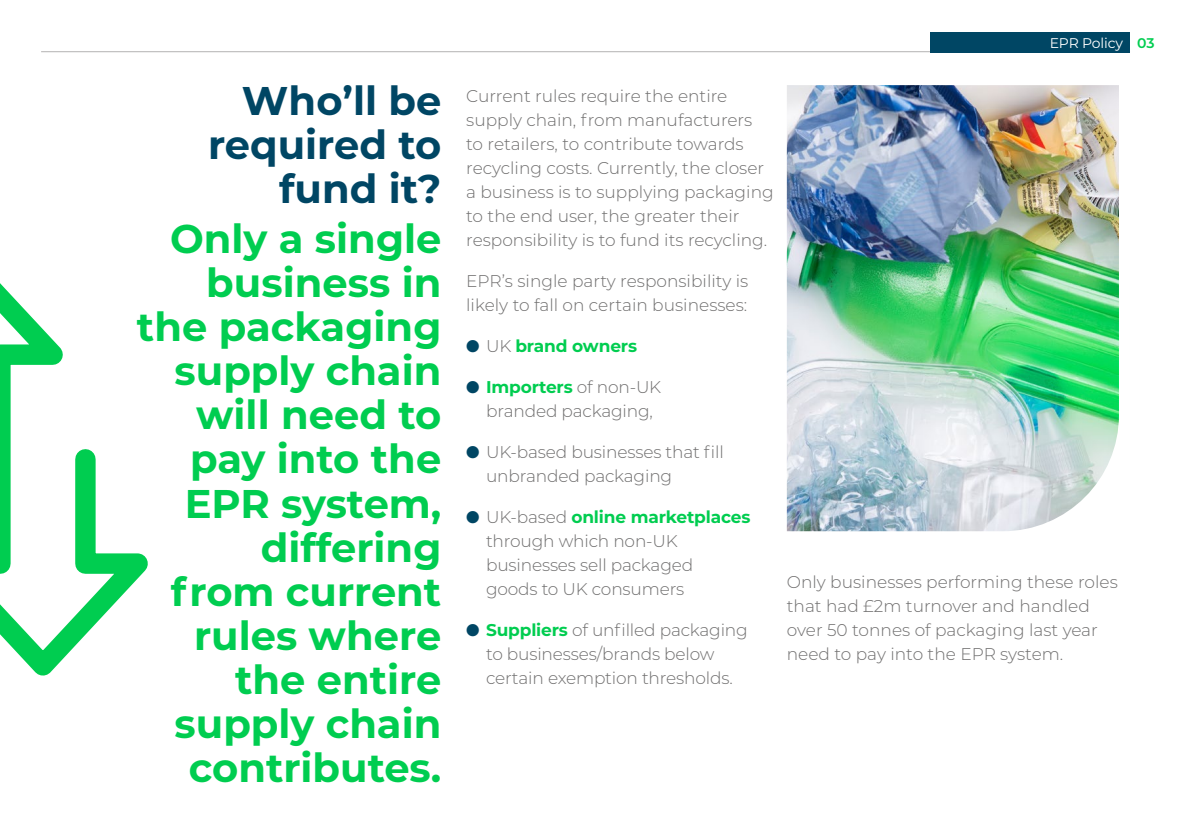
<style>
.page{position:relative;width:1191px;height:840px;background:#fff}
.page>*{position:absolute;margin:0;border:0;box-sizing:border-box;transform-origin:0 0}
.t1{font:700 40px/44px "Montserrat";color:#00cd50;text-align:right}
.t2{font:700 40px/44px "Montserrat";color:#004664;text-align:right}
.t3{font:300 17px/24px "Montserrat";color:#706f6f}
.t4{font:700 17px "Montserrat";letter-spacing:-.01em;color:#00cd50}
.t5{font:14px "Montserrat";letter-spacing:-.01em;color:#fff}
.s1{color:#004664}
.s2{font-weight:300;color:#706f6f}
.s3{font-weight:700;color:#00cd50}
.s4{font-weight:600;color:#00cd50}
</style>
<div class="page">
<img style="left:787px;top:85px;width:332px;height:446px">
<svg style="left:0;top:283px;width:148px;height:392px"></svg>
<hr style="left:41px;top:51px;width:1089px;height:1px;background:#b3b2b2">
<div style="left:930px;top:32px;width:200px;height:20px;background:#004664"></div>
<h1 class="t2" style="left:208px;top:77px;width:235px">Who’ll be required to fund it?</h1>
<h1 class="t1" style="left:137px;top:215px;width:306px">Only a single business in the packaging supply chain will need to pay into the<br>EPR system, differing<br>from current rules where the entire supply chain contributes.</h1>
<p class="t3" style="left:466px;top:83px;width:309px">Current rules require the entire supply chain, from manufacturers<br>to retailers, to contribute towards recycling costs. Currently, the closer a business is to supplying packaging to the end user, the greater their responsibility is to fund its recycling.</p>
<p class="t3" style="left:466px;top:268px;width:284px">EPR’s single party responsibility is likely to fall on certain businesses:</p>
<p class="t4" style="left:466px;top:333px;width:172px"><span class="s1">●</span> <span class="s2">UK</span> brand owners</p>
<p class="t3" style="left:486px;top:374px;width:177px;text-indent:-20px"><span class="s1">●</span> <span class="s3">Importers</span> of non-UK branded packaging,</p>
<p class="t3" style="left:486px;top:439px;width:239px;text-indent:-20px"><span class="s1">●</span> UK-based businesses that fill unbranded packaging</p>
<p class="t3" style="left:486px;top:504px;width:266px;text-indent:-20px"><span class="s1">●</span> UK-based <span class="s3">online marketplaces </span>through which non-UK businesses sell packaged<br>goods to UK consumers</p>
<p class="t3" style="left:486px;top:617px;width:263px;text-indent:-20px"><span class="s1">●</span> <span class="s3">Suppliers</span> of unfilled packaging to businesses/brands below certain exemption thresholds.</p>
<p class="t5" style="left:1049px;top:34px;width:106px">EPR Policy <span class="s4">03</span></p>
<p class="t3" style="left:787px;top:569px;width:332px">Only businesses performing these roles that had £2m turnover and handled over 50 tonnes of packaging last year need to pay into the EPR system.</p>
</div>
